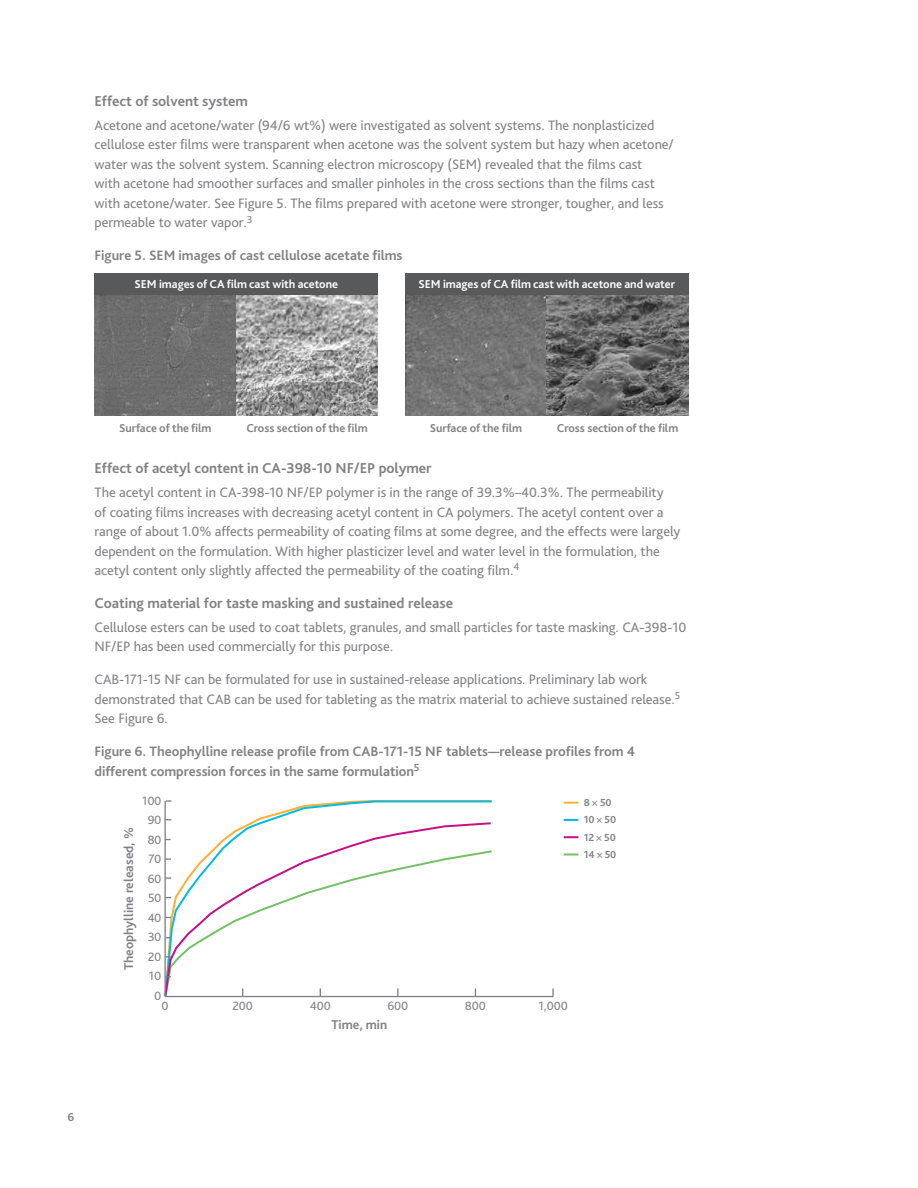
<style>
.page{position:relative;width:918px;height:1188px;background:#fff}
.page>*{position:absolute;margin:0;border:0;box-sizing:border-box;transform-origin:0 0}
.t1{font:700 15px "Bliss Pro";letter-spacing:-.005em;color:#808285}
.t2{font:14.25px/19.5px "Bliss Pro";letter-spacing:-.005em;color:#808285}
.t3{font:700 14.25px/19.5px "Bliss Pro";letter-spacing:-.005em;color:#808285}
.t4{font:700 13.35px "Bliss Pro";color:#808285}
.t5{font:12.75px/19.5px "Bliss";color:#808285;text-align:right}
.t6{font:12.75px "Bliss Pro";letter-spacing:-.005em;color:#808285}
.t7{font:700 12px "Bliss Pro";letter-spacing:-.005em;color:#808285}
.t8{font:700 12px "Bliss Pro";letter-spacing:-.005em;color:#fff}
.t9{font:700 10.65px/17.4px "Bliss Pro";letter-spacing:-.015em;color:#808285}
.s1{font-weight:400}
</style>
<div class="page">
<img style="left:94px;top:294px;width:284px;height:122px">
<img style="left:405px;top:294px;width:283px;height:122px">
<div style="left:94px;top:273px;width:284px;height:21px;background:#58595b"></div>
<div style="left:405px;top:273px;width:283px;height:21px;background:#58595b"></div>
<svg style="left:165px;top:800px;width:329px;height:198px"></svg>
<svg style="left:165px;top:821px;width:328px;height:177px"></svg>
<svg style="left:397px;top:988px;width:2px;height:8px"></svg>
<svg style="left:552px;top:988px;width:2px;height:8px"></svg>
<hr style="left:164px;top:801px;width:2px;height:196px;background:#808285">
<hr style="left:165px;top:996px;width:388px;height:1px;background:#808285">
<svg style="left:564px;top:802px;width:14px;height:2px"></svg>
<svg style="left:564px;top:819px;width:14px;height:2px"></svg>
<svg style="left:564px;top:836px;width:14px;height:2px"></svg>
<svg style="left:564px;top:854px;width:14px;height:2px"></svg>
<p class="t1" style="left:94px;top:92px;width:155px">Effect of solvent system</p>
<p class="t2" style="left:94px;top:115px;width:581px">Acetone and acetone/water (94/6 wt%) were investigated as solvent systems. The nonplasticized cellulose ester films were transparent when acetone was the solvent system but hazy when acetone/ water was the solvent system. Scanning electron microscopy (SEM) revealed that the films cast<br>with acetone had smoother surfaces and smaller pinholes in the cross sections than the films cast with acetone/water. See Figure 5. The films prepared with acetone were stronger, tougher, and less permeable to water vapor.<sup>3</sup></p>
<p class="t3" style="left:94px;top:245px;width:310px">Figure 5. SEM images of cast cellulose acetate films</p>
<p class="t8" style="left:134px;top:277px;width:205px">SEM images of CA film cast with acetone</p>
<p class="t8" style="left:418px;top:277px;width:258px">SEM images of CA film cast with acetone and water</p>
<p class="t7" style="left:119px;top:421px;width:94px">Surface of the film</p>
<p class="t7" style="left:246px;top:421px;width:123px">Cross section of the film</p>
<p class="t7" style="left:430px;top:421px;width:94px">Surface of the film</p>
<p class="t7" style="left:557px;top:421px;width:123px">Cross section of the film</p>
<p class="t1" style="left:94px;top:459px;width:339px">Effect of acetyl content in CA-398-10 NF/EP polymer</p>
<p class="t2" style="left:94px;top:482px;width:587px">The acetyl content in CA-398-10 NF/EP polymer is in the range of 39.3%–40.3%. The permeability<br>of coating films increases with decreasing acetyl content in CA polymers. The acetyl content over a range of about 1.0% affects permeability of coating films at some degree, and the effects were largely dependent on the formulation. With higher plasticizer level and water level in the formulation, the acetyl content only slightly affected the permeability of the coating film.<sup>4</sup></p>
<p class="t1" style="left:94px;top:594px;width:360px">Coating material for taste masking and sustained release</p>
<p class="t2" style="left:94px;top:617px;width:593px">Cellulose esters can be used to coat tablets, granules, and small particles for taste masking. CA-398-10<br>NF/EP has been used commercially for this purpose.</p>
<p class="t2" style="left:94px;top:670px;width:587px">CAB-171-15 NF can be formulated for use in sustained-release applications. Preliminary lab work demonstrated that CAB can be used for tableting as the matrix material to achieve sustained release.<sup>5<br></sup>See Figure 6.</p>
<p class="t3" style="left:95px;top:742px;width:542px">Figure 6. Theophylline release profile from CAB-171-15 NF tablets—release profiles from 4 different compression forces in the same formulation<sup>5</sup></p>
<p class="t5" style="left:141px;top:791px;width:21px">100<br>90<br>80<br>70<br>60<br>50<br>40<br>30<br>20<br>10<br>0</p>
<p class="t4" style="left:120px;top:970px;width:144px;rotate:-90deg">Theophylline released, %</p>
<p class="t6" style="left:161px;top:998px;width:9px">0</p>
<p class="t6" style="left:232px;top:998px;width:22px">200</p>
<p class="t6" style="left:310px;top:998px;width:23px">400</p>
<p class="t6" style="left:387px;top:998px;width:22px">600</p>
<p class="t6" style="left:465px;top:998px;width:23px">800</p>
<p class="t6" style="left:539px;top:998px;width:31px">1,000</p>
<p class="t4" style="left:331px;top:1016px;width:57px">Time, min</p>
<p class="t9" style="left:584px;top:793px;width:34px">8 <span class="s1">×</span> 50<br>10 <span class="s1">×</span> 50<br>12 <span class="s1">×</span> 50<br>14 <span class="s1">×</span> 50</p>
<p class="t7" style="left:68px;top:1109px;width:8px">6</p>
</div>
